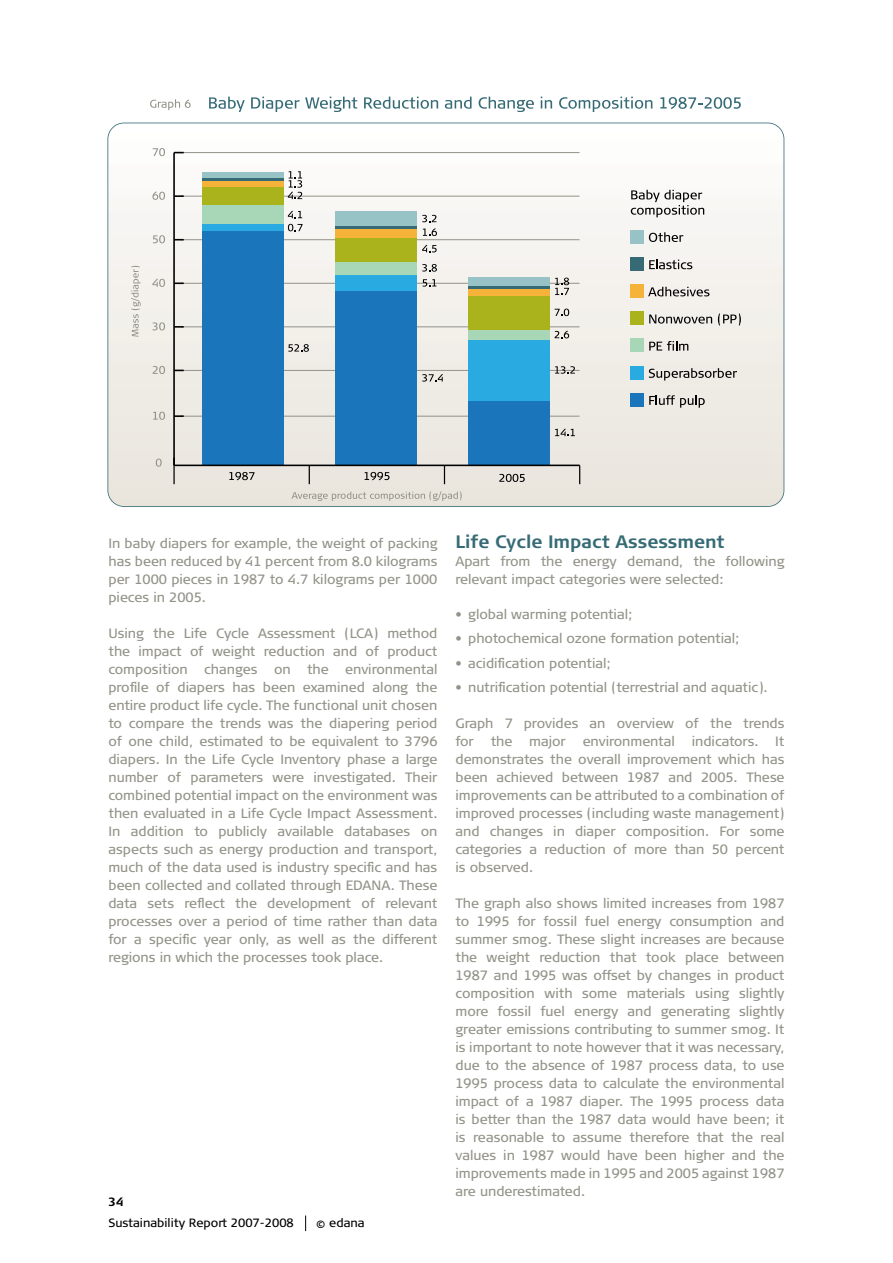
<style>
.page{position:relative;width:893px;height:1263px;background:#fff}
.page>*{position:absolute;margin:0;border:0;box-sizing:border-box;transform-origin:0 0}
.t1{font:700 18px "Signa Column";letter-spacing:-.005em;color:#366b76}
.t2{font:13.5px/18px "Signa Column";letter-spacing:-.005em;color:#939389;text-align:justify}
.t3{font:12px "Signa Column";color:#000}
.t4{font:700 12px "Signa Column";color:#000}
.s1{font-size:10.5px}
</style>
<div class="page">
<svg style="left:108px;top:123px;width:676px;height:383px"></svg>
<svg style="left:150px;top:99px;width:41px;height:11px"></svg>
<svg style="left:156px;top:459px;width:6px;height:8px"></svg>
<svg style="left:153px;top:412px;width:12px;height:8px"></svg>
<svg style="left:153px;top:366px;width:12px;height:8px"></svg>
<svg style="left:152px;top:279px;width:13px;height:8px"></svg>
<svg style="left:153px;top:322px;width:12px;height:8px"></svg>
<svg style="left:153px;top:235px;width:12px;height:8px"></svg>
<svg style="left:152px;top:191px;width:13px;height:9px"></svg>
<svg style="left:153px;top:148px;width:12px;height:8px"></svg>
<hr style="left:181px;top:416px;width:399px;height:1px;background:#939389">
<hr style="left:181px;top:370px;width:399px;height:1px;background:#939389">
<hr style="left:181px;top:327px;width:399px;height:1px;background:#939389">
<hr style="left:181px;top:239px;width:399px;height:1px;background:#939389">
<hr style="left:181px;top:283px;width:399px;height:1px;background:#939389">
<hr style="left:181px;top:196px;width:399px;height:1px;background:#939389">
<hr style="left:181px;top:153px;width:399px;height:1px;background:#f3f3f0">
<hr style="left:181px;top:152px;width:399px;height:1px;background:#939389">
<svg style="left:175px;top:415px;width:9px;height:2px"></svg>
<svg style="left:175px;top:326px;width:9px;height:2px"></svg>
<svg style="left:175px;top:282px;width:9px;height:2px"></svg>
<svg style="left:175px;top:195px;width:9px;height:2px"></svg>
<svg style="left:174px;top:152px;width:10px;height:2px"></svg>
<div style="left:203px;top:173px;width:81px;height:6px;background:#97c3c7"></div>
<div style="left:203px;top:231px;width:81px;height:234px;background:#1b75bb"></div>
<div style="left:203px;top:205px;width:81px;height:20px;background:#a8d7b7"></div>
<div style="left:203px;top:186px;width:81px;height:19px;background:#aab31c"></div>
<div style="left:203px;top:225px;width:81px;height:6px;background:#29aae1"></div>
<div style="left:203px;top:181px;width:81px;height:5px;background:#f6b339"></div>
<hr style="left:203px;top:179px;width:81px;height:2px;background:#366b76">
<div style="left:335px;top:212px;width:81px;height:14px;background:#97c3c7"></div>
<div style="left:335px;top:291px;width:81px;height:174px;background:#1b75bb"></div>
<div style="left:335px;top:261px;width:81px;height:14px;background:#a8d7b7"></div>
<div style="left:335px;top:237px;width:81px;height:24px;background:#aab31c"></div>
<div style="left:335px;top:275px;width:81px;height:16px;background:#29aae1"></div>
<div style="left:335px;top:228px;width:81px;height:9px;background:#f6b339"></div>
<hr style="left:335px;top:226px;width:81px;height:2px;background:#366b76">
<div style="left:469px;top:278px;width:81px;height:8px;background:#97c3c7"></div>
<div style="left:469px;top:400px;width:81px;height:65px;background:#1b75bb"></div>
<div style="left:469px;top:330px;width:81px;height:10px;background:#a8d7b7"></div>
<div style="left:469px;top:296px;width:81px;height:34px;background:#aab31c"></div>
<div style="left:469px;top:340px;width:81px;height:60px;background:#29aae1"></div>
<div style="left:469px;top:288px;width:81px;height:8px;background:#f6b339"></div>
<hr style="left:469px;top:286px;width:81px;height:2px;background:#366b76">
<svg style="left:229px;top:472px;width:25px;height:8px"></svg>
<svg style="left:365px;top:472px;width:25px;height:8px"></svg>
<svg style="left:499px;top:474px;width:26px;height:8px"></svg>
<svg style="left:209px;top:97px;width:36px;height:15px"></svg>
<svg style="left:251px;top:97px;width:106px;height:15px"></svg>
<svg style="left:364px;top:97px;width:74px;height:12px"></svg>
<svg style="left:445px;top:97px;width:27px;height:12px"></svg>
<svg style="left:479px;top:97px;width:55px;height:15px"></svg>
<svg style="left:541px;top:97px;width:11px;height:12px"></svg>
<svg style="left:559px;top:97px;width:93px;height:15px"></svg>
<svg style="left:660px;top:97px;width:81px;height:12px"></svg>
<div style="left:630px;top:257px;width:14px;height:14px;background:#366b76"></div>
<svg style="left:649px;top:260px;width:43px;height:9px"></svg>
<svg style="left:649px;top:232px;width:34px;height:10px"></svg>
<svg style="left:631px;top:190px;width:73px;height:27px"></svg>
<div style="left:630px;top:230px;width:14px;height:14px;background:#97c3c7"></div>
<div style="left:630px;top:284px;width:14px;height:14px;background:#f6b339"></div>
<svg style="left:648px;top:287px;width:61px;height:9px"></svg>
<div style="left:630px;top:339px;width:14px;height:13px;background:#a8d7b7"></div>
<svg style="left:649px;top:341px;width:39px;height:10px"></svg>
<div style="left:630px;top:366px;width:14px;height:13px;background:#29aae1"></div>
<svg style="left:649px;top:368px;width:88px;height:12px"></svg>
<div style="left:630px;top:393px;width:14px;height:13px;background:#1b75bb"></div>
<svg style="left:649px;top:395px;width:56px;height:13px"></svg>
<svg style="left:131px;top:266px;width:10px;height:71px"></svg>
<svg style="left:291px;top:491px;width:171px;height:10px;background:#d7d3cb"></svg>
<svg style="left:579px;top:466px;width:1px;height:18px"></svg>
<svg style="left:444px;top:466px;width:1px;height:18px"></svg>
<svg style="left:309px;top:466px;width:1px;height:18px"></svg>
<div style="left:630px;top:311px;width:14px;height:14px;background:#aab31c"></div>
<svg style="left:649px;top:315px;width:63px;height:9px"></svg>
<svg style="left:718px;top:313px;width:23px;height:12px"></svg>
<hr style="left:174px;top:465px;width:406px;height:1px;background:#000">
<svg style="left:173px;top:465px;width:2px;height:19px"></svg>
<svg style="left:288px;top:344px;width:21px;height:8px"></svg>
<svg style="left:288px;top:224px;width:15px;height:7px"></svg>
<svg style="left:288px;top:211px;width:14px;height:7px"></svg>
<svg style="left:288px;top:171px;width:14px;height:28px"></svg>
<svg style="left:422px;top:374px;width:21px;height:8px"></svg>
<svg style="left:423px;top:279px;width:13px;height:8px"></svg>
<svg style="left:422px;top:264px;width:15px;height:8px"></svg>
<svg style="left:422px;top:245px;width:15px;height:7px"></svg>
<svg style="left:423px;top:228px;width:14px;height:8px"></svg>
<svg style="left:422px;top:215px;width:14px;height:7px"></svg>
<svg style="left:555px;top:429px;width:20px;height:7px"></svg>
<svg style="left:555px;top:366px;width:20px;height:8px"></svg>
<svg style="left:555px;top:331px;width:14px;height:7px"></svg>
<svg style="left:555px;top:309px;width:14px;height:7px"></svg>
<svg style="left:555px;top:278px;width:14px;height:17px"></svg>
<hr style="left:173px;top:153px;width:2px;height:312px;background:#000">
<svg style="left:305px;top:1215px;width:1px;height:16px"></svg>
<p class="t2" style="left:108px;top:534px;width:331px">In baby diapers for example, the weight of packing has been reduced by 41 percent from 8.0 kilograms per 1000 pieces in 1987 to 4.7 kilograms per 1000 pieces in 2005.</p>
<p class="t2" style="left:108px;top:624px;width:331px">Using the Life Cycle Assessment (LCA) method the impact of weight reduction and of product composition changes on the environmental profile of diapers has been examined along the entire product life cycle. The functional unit chosen to compare the trends was the diapering period of one child, estimated to be equivalent to 3796 diapers. In the Life Cycle Inventory phase a large number of parameters were investigated. Their combined potential impact on the environment was then evaluated in a Life Cycle Impact Assessment.<br>In addition to publicly available databases on aspects such as energy production and transport, much of the data used is industry specific and has been collected and collated through EDANA. These data sets reflect the development of relevant processes over a period of time rather than data for a specific year only, as well as the different regions in which the processes took place.</p>
<p class="t4" style="left:108px;top:1194px;width:17px">34</p>
<p class="t3" style="left:108px;top:1216px;width:187px">Sustainability Report 2007-2008</p>
<p class="t3" style="left:316px;top:1216px;width:50px"><span class="s1">©</span> edana</p>
<h1 class="t1" style="left:455px;top:531px;width:271px">Life Cycle Impact Assessment</h1>
<p class="t2" style="left:455px;top:552px;width:330px">Apart from the energy demand, the following relevant impact categories were selected:</p>
<p class="t2" style="left:455px;top:605px;width:178px">• global warming potential;</p>
<p class="t2" style="left:455px;top:629px;width:285px">• photochemical ozone formation potential;</p>
<p class="t2" style="left:455px;top:654px;width:157px">• acidification potential;</p>
<p class="t2" style="left:455px;top:678px;width:314px">• nutrification potential (terrestrial and aquatic).</p>
<p class="t2" style="left:455px;top:714px;width:331px">Graph 7 provides an overview of the trends for the major environmental indicators. It demonstrates the overall improvement which has been achieved between 1987 and 2005. These improvements can be attributed to a combination of improved processes (including waste management) and changes in diaper composition. For some categories a reduction of more than 50 percent is observed.</p>
<p class="t2" style="left:455px;top:894px;width:331px">The graph also shows limited increases from 1987 to 1995 for fossil fuel energy consumption and summer smog. These slight increases are because the weight reduction that took place between 1987 and 1995 was offset by changes in product composition with some materials using slightly more fossil fuel energy and generating slightly greater emissions contributing to summer smog. It is important to note however that it was necessary, due to the absence of 1987 process data, to use 1995 process data to calculate the environmental impact of a 1987 diaper. The 1995 process data is better than the 1987 data would have been; it is reasonable to assume therefore that the real values in 1987 would have been higher and the improvements made in 1995 and 2005 against 1987 are underestimated.</p>
</div>
